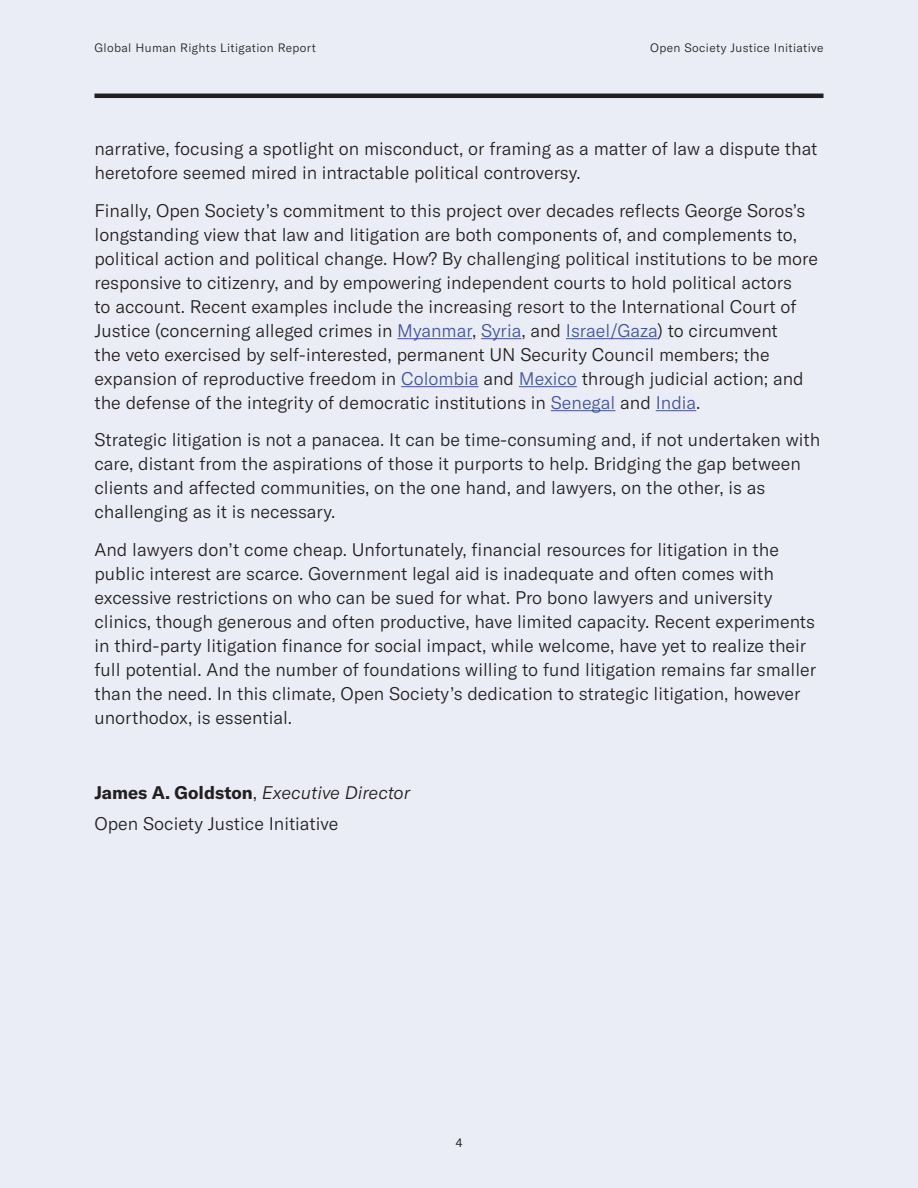
<style>
.page{position:relative;width:918px;height:1188px;background:#ebedf6}
.page>*{position:absolute;margin:0;border:0;box-sizing:border-box;transform-origin:0 0}
.TEXT_basic{font:300 18px/24px "GT America";color:#231f20}
.TEXT_basic-2{font:italic 300 18px "GT America";color:#231f20}
.t1{font:300 12px "GT America";letter-spacing:.03em;color:#231f20}
.t2{font:12px "GT America";color:#231f20}
.s1{color:#4152a0}
.s2{font-weight:700;font-style:normal}
.s3{font-style:normal}
</style>
<div class="page">
<hr style="left:397px;top:338px;width:75px;height:1px;background:#4152a0">
<hr style="left:481px;top:338px;width:40px;height:1px;background:#4152a0">
<hr style="left:566px;top:338px;width:92px;height:1px;background:#4152a0">
<hr style="left:401px;top:386px;width:78px;height:1px;background:#4152a0">
<hr style="left:519px;top:386px;width:58px;height:1px;background:#4152a0">
<hr style="left:551px;top:410px;width:64px;height:1px;background:#4152a0">
<hr style="left:656px;top:410px;width:40px;height:1px;background:#4152a0">
<hr style="left:94px;top:94px;width:730px;height:4px;background:#231f20">
<p class="t1" style="left:94px;top:41px;width:223px">Global Human Rights Litigation Report</p>
<p class="t1" style="left:650px;top:41px;width:175px">Open Society Justice Initiative</p>
<p class="TEXT_basic" style="left:94px;top:137px;width:724px">narrative, focusing a spotlight on misconduct, or framing as a matter of law a dispute that heretofore seemed mired in intractable political controversy.</p>
<p class="TEXT_basic" style="left:94px;top:199px;width:725px">Finally, Open Society’s commitment to this project over decades reflects George Soros’s longstanding view that law and litigation are both components of, and complements to, political action and political change. How? By challenging political institutions to be more responsive to citizenry, and by empowering independent courts to hold political actors<br>to account. Recent examples include the increasing resort to the International Court of Justice (concerning alleged crimes in <span class="s1">Myanmar</span>, <span class="s1">Syria</span>, and <span class="s1">Israel/Gaza</span>) to circumvent<br>the veto exercised by self-interested, permanent UN Security Council members; the expansion of reproductive freedom in <span class="s1">Colombia</span> and <span class="s1">Mexico</span> through judicial action; and the defense of the integrity of democratic institutions in <span class="s1">Senegal</span> and <span class="s1">India</span>.</p>
<p class="TEXT_basic" style="left:94px;top:428px;width:727px">Strategic litigation is not a panacea. It can be time-consuming and, if not undertaken with care, distant from the aspirations of those it purports to help. Bridging the gap between clients and affected communities, on the one hand, and lawyers, on the other, is as challenging as it is necessary.</p>
<p class="TEXT_basic" style="left:94px;top:538px;width:723px">And lawyers don’t come cheap. Unfortunately, financial resources for litigation in the public interest are scarce. Government legal aid is inadequate and often comes with excessive restrictions on who can be sued for what. Pro bono lawyers and university clinics, though generous and often productive, have limited capacity. Recent experiments in third-party litigation finance for social impact, while welcome, have yet to realize their full potential. And the number of foundations willing to fund litigation remains far smaller than the need. In this climate, Open Society’s dedication to strategic litigation, however unorthodox, is essential.</p>
<p class="TEXT_basic-2" style="left:94px;top:782px;width:317px"><span class="s2">James A. Goldston</span><span class="s3">,</span> Executive Director</p>
<p class="TEXT_basic" style="left:94px;top:811px;width:245px">Open Society Justice Initiative</p>
<p class="t2" style="left:456px;top:1135px;width:8px">4</p>
</div>
